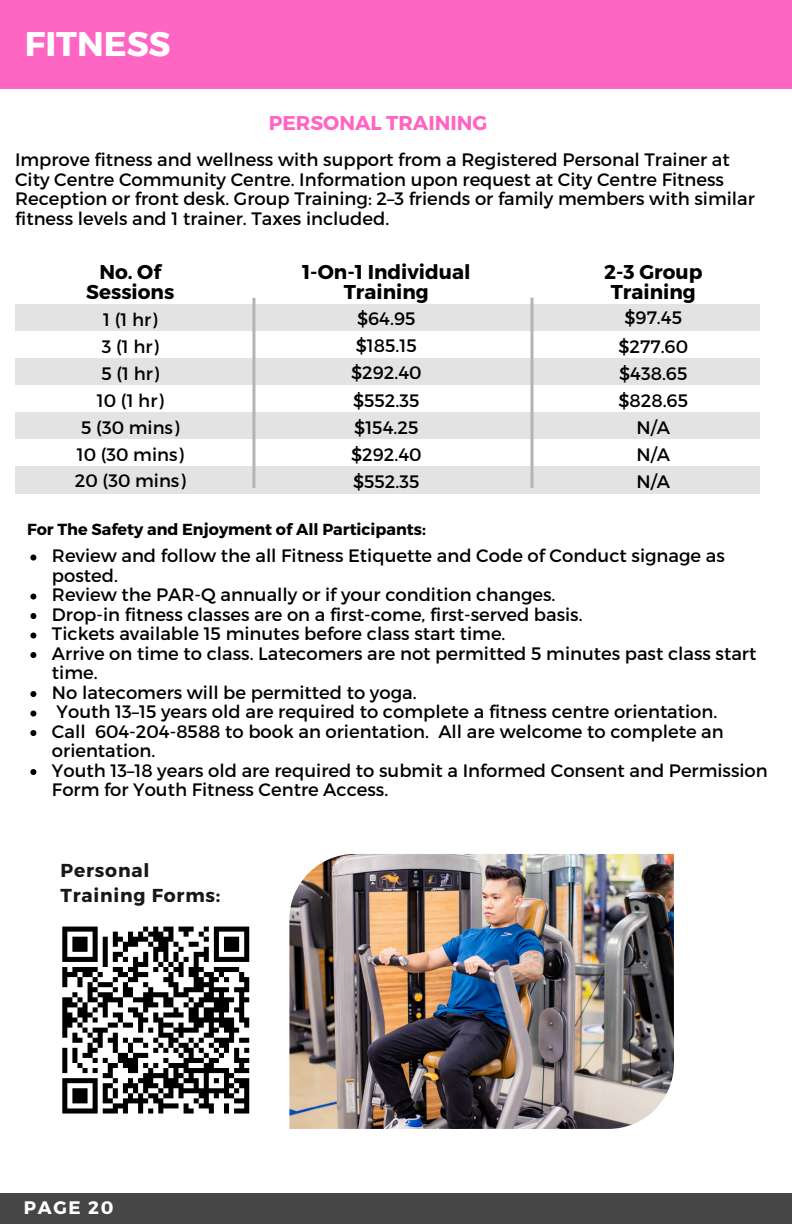
<style>
.page{position:relative;width:792px;height:1224px;background:#fff}
.page>*{position:absolute;margin:0;border:0;box-sizing:border-box;transform-origin:0 0}
.t1{font:44px "Kief Montaser Bold";letter-spacing:.09em;color:#fff}
.t2{font:34px "Kief Montaser Bold";color:#fff}
.t3{font:700 20px/19.6px "Montserrat";color:#000;text-align:center}
.t4{font:700 20px "Montserrat";color:#ff66c4}
.t5{font:700 18.8px/25px "Montserrat";letter-spacing:.045em;color:#18181a}
.t6{font:700 18.2px "Montserrat";letter-spacing:.09em;color:#fff}
.t7{font:18px/19.6px "Montserrat";color:#000}
.t8{font:700 16px "Montserrat";color:#000}
</style>
<div class="page">
<div style="left:16px;top:304px;width:744px;height:27px;background:#e4e3e3"></div>
<div style="left:16px;top:358px;width:744px;height:27px;background:#e4e3e3"></div>
<div style="left:15px;top:412px;width:745px;height:28px;background:#e4e3e3"></div>
<div style="left:15px;top:467px;width:745px;height:27px;background:#e4e3e3"></div>
<hr style="left:252px;top:298px;width:3px;height:190px;background:#b4b4b4">
<hr style="left:530px;top:298px;width:3px;height:190px;background:#b4b4b4">
<div style="left:0;top:0;width:792px;height:89px;background:#ff66c4"></div>
<div style="left:0;top:1193px;width:792px;height:31px;background:#464647"></div>
<img style="left:289px;top:854px;width:385px;height:275px">
<svg style="left:30px;top:555px;width:6px;height:6px"></svg>
<svg style="left:30px;top:594px;width:6px;height:6px"></svg>
<svg style="left:30px;top:613px;width:6px;height:6px"></svg>
<svg style="left:30px;top:633px;width:6px;height:6px"></svg>
<svg style="left:30px;top:652px;width:6px;height:6px"></svg>
<svg style="left:30px;top:691px;width:6px;height:6px"></svg>
<svg style="left:30px;top:711px;width:6px;height:6px"></svg>
<svg style="left:30px;top:730px;width:6px;height:6px"></svg>
<svg style="left:30px;top:769px;width:6px;height:6px"></svg>
<svg style="left:62px;top:926px;width:188px;height:188px"></svg>
<h1 class="t1" style="left:21px;top:17px;width:214px">FITNESS</h1>
<h2 class="t2" style="left:25px;top:23px;width:147px">FITNESS</h2>
<p class="t4" style="left:269px;top:110px;width:220px">PERSONAL TRAINING</p>
<h3 class="t7" style="left:15px;top:149px;width:741px">Improve fitness and wellness with support from a Registered Personal Trainer at City Centre Community Centre. Information upon request at City Centre Fitness Reception or front desk. Group Training: 2–3 friends or family members with similar fitness levels and 1 trainer. Taxes included.</h3>
<h6 class="t3" style="left:86px;top:261px;width:90px">No. Of<br>Sessions</h6>
<h4 class="t7" style="left:103px;top:309px;width:56px">1 (1 hr)</h4>
<h6 class="t7" style="left:102px;top:336px;width:59px">3 (1 hr)</h6>
<h6 class="t7" style="left:101px;top:363px;width:59px">5 (1 hr)</h6>
<h6 class="t7" style="left:97px;top:390px;width:68px">10 (1 hr)</h6>
<h6 class="t7" style="left:81px;top:417px;width:100px">5 (30 mins)</h6>
<h6 class="t7" style="left:77px;top:444px;width:109px">10 (30 mins)</h6>
<h6 class="t7" style="left:75px;top:470px;width:112px">20 (30 mins)</h6>
<h6 class="t3" style="left:302px;top:261px;width:170px">1-On-1 Individual<br>Training</h6>
<h4 class="t7" style="left:357px;top:308px;width:60px">$64.95</h4>
<h6 class="t7" style="left:356px;top:335px;width:63px">$185.15</h6>
<h6 class="t7" style="left:351px;top:362px;width:72px">$292.40</h6>
<h6 class="t7" style="left:353px;top:389px;width:68px">$552.35</h6>
<h6 class="t7" style="left:354px;top:416px;width:66px">$154.25</h6>
<h6 class="t7" style="left:351px;top:444px;width:72px">$292.40</h6>
<h6 class="t7" style="left:353px;top:471px;width:68px">$552.35</h6>
<h6 class="t3" style="left:604px;top:261px;width:100px">2-3 Group<br>Training</h6>
<h4 class="t7" style="left:624px;top:307px;width:59px">$97.45</h4>
<h6 class="t7" style="left:618px;top:336px;width:71px">$277.60</h6>
<h6 class="t7" style="left:619px;top:363px;width:70px">$438.65</h6>
<h6 class="t7" style="left:618px;top:389px;width:71px">$828.65</h6>
<h6 class="t7" style="left:637px;top:417px;width:35px">N/A</h6>
<h5 class="t7" style="left:637px;top:444px;width:35px">N/A</h5>
<h5 class="t7" style="left:637px;top:471px;width:35px">N/A</h5>
<h5 class="t8" style="left:27px;top:519px;width:400px">For The Safety and Enjoyment of All Participants:</h5>
<p class="t7" style="left:52px;top:545px;width:674px">Review and follow the all Fitness Etiquette and Code of Conduct signage as posted.</p>
<p class="t7" style="left:52px;top:584px;width:505px">Review the PAR-Q annually or if your condition changes.</p>
<p class="t7" style="left:52px;top:603px;width:532px">Drop-in fitness classes are on a first-come, first-served basis.</p>
<p class="t7" style="left:52px;top:623px;width:455px">Tickets available 15 minutes before class start time.</p>
<p class="t7" style="left:52px;top:642px;width:706px">Arrive on time to class. Latecomers are not permitted 5 minutes past class start time.</p>
<p class="t7" style="left:52px;top:681px;width:366px">No latecomers will be permitted to yoga.</p>
<p class="t7" style="left:57px;top:701px;width:662px">Youth 13–15 years old are required to complete a fitness centre orientation.</p>
<p class="t7" style="left:52px;top:720px;width:673px">Call 604-204-8588 to book an orientation. All are welcome to complete an orientation.</p>
<p class="t7" style="left:52px;top:759px;width:717px">Youth 13–18 years old are required to submit a Informed Consent and Permission<br>Form for Youth Fitness Centre Access.</p>
<p class="t5" style="left:60px;top:857px;width:161px">Personal<br>Training Forms:</p>
<p class="t6" style="left:24px;top:1195px;width:91px">PAGE 20</p>
</div>
